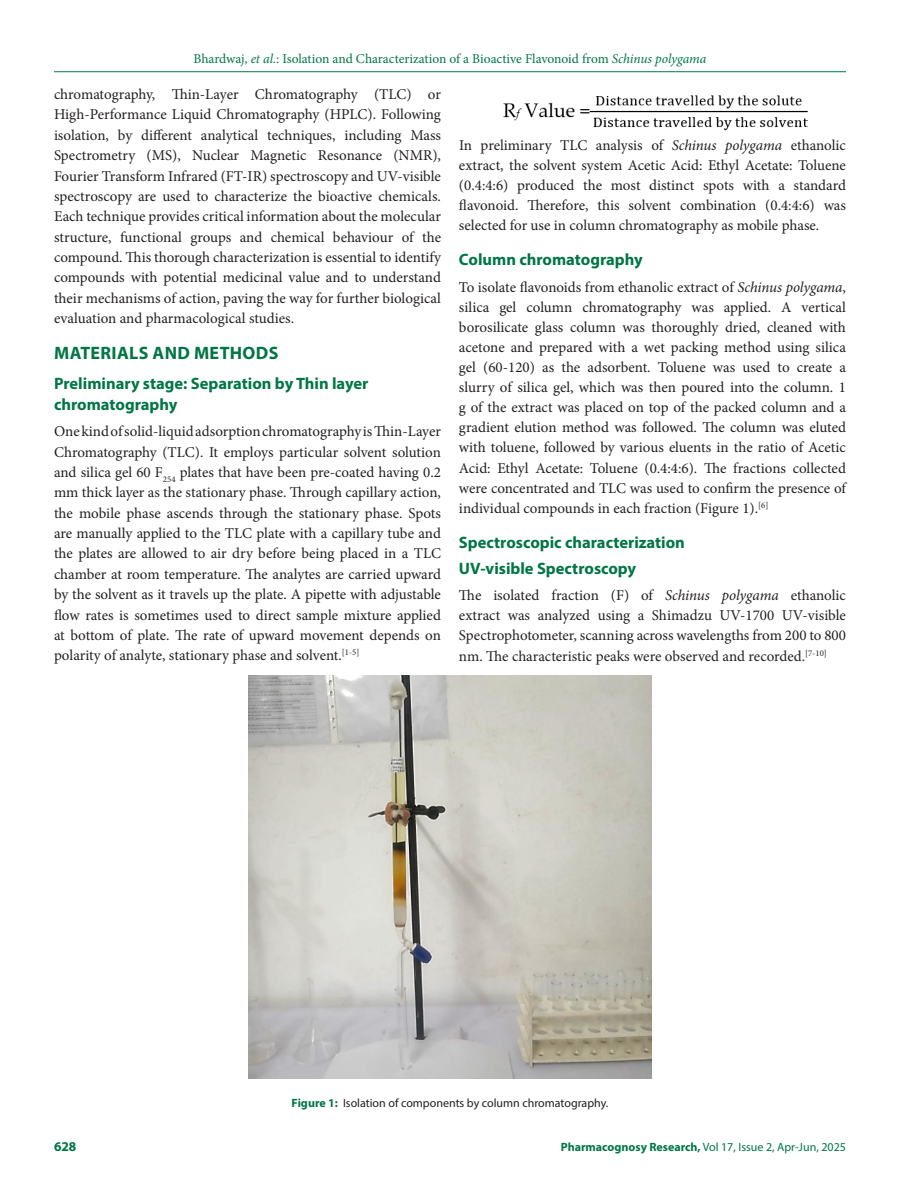
<style>
.page{position:relative;width:918px;height:1188px;background:#fff}
.page>*{position:absolute;margin:0;border:0;box-sizing:border-box;transform-origin:0 0}
.Heading_1{font:700 18px "Myriad Pro";letter-spacing:.02em;color:#007645}
.Heading_2_after_head{font:700 16.5px/20.4px "Myriad Pro";color:#007645}
.Heading_2{font:700 16.5px "Myriad Pro";color:#007645}
.Body_text__FO{font:15px/20.1px "Minion Pro";color:#231f20;text-align:justify}
.Body_text{font:15px/20.4px "Minion Pro";color:#231f20;text-align:justify}
.t1{font:13.5px "Minion Pro";letter-spacing:-.005em;color:#007645}
.t2{font:700 13.5px "Myriad Pro";color:#007645}
.FIG_Caption{font:12px "Myriad Pro";color:#231f20}
.t3{font:12px "Myriad Pro";color:#007645}
.s1{font-style:italic}
.s2{font-weight:700;color:#007645}
.s3{font-weight:700}
</style>
<div class="page">
<hr style="left:54px;top:71px;width:792px;height:1px;background:#007645">
<img style="left:503px;top:95px;width:305px;height:36px">
<img style="left:249px;top:676px;width:402px;height:402px">
<p class="t1" style="left:194px;top:50px;width:514px">Bhardwaj, <span class="s1">et al.</span>: Isolation and Characterization of a Bioactive Flavonoid from <span class="s1">Schinus polygama</span></p>
<p class="Body_text" style="left:54px;top:84px;width:389px">chromatography, Thin-Layer Chromatography (TLC) or High-Performance Liquid Chromatography (HPLC). Following isolation, by different analytical techniques, including Mass Spectrometry (MS), Nuclear Magnetic Resonance (NMR), Fourier Transform Infrared (FT-IR) spectroscopy and UV-visible spectroscopy are used to characterize the bioactive chemicals.<br>Each technique provides critical information about the molecular structure, functional groups and chemical behaviour of the compound. This thorough characterization is essential to identify compounds with potential medicinal value and to understand their mechanisms of action, paving the way for further biological evaluation and pharmacological studies.</p>
<p class="Heading_1" style="left:54px;top:341px;width:226px">MATERIALS AND METHODS</p>
<p class="Heading_2_after_head" style="left:54px;top:373px;width:316px">Preliminary stage: Separation by Thin layer chromatography</p>
<p class="Body_text__FO" style="left:54px;top:421px;width:389px">One kind of solid-liquid adsorption chromatography is Thin-Layer Chromatography (TLC). It employs particular solvent solution and silica gel 60 F<sub>254</sub> plates that have been pre-coated having 0.2 mm thick layer as the stationary phase. Through capillary action, the mobile phase ascends through the stationary phase. Spots are manually applied to the TLC plate with a capillary tube and the plates are allowed to air dry before being placed in a TLC chamber at room temperature. The analytes are carried upward by the solvent as it travels up the plate. A pipette with adjustable flow rates is sometimes used to direct sample mixture applied at bottom of plate. The rate of upward movement depends on polarity of analyte, stationary phase and solvent.<sup>[1-5]</sup></p>
<p class="Body_text" style="left:459px;top:135px;width:389px">In preliminary TLC analysis of <span class="s1">Schinus polygama</span> ethanolic extract, the solvent system Acetic Acid: Ethyl Acetate: Toluene (0.4:4:6) produced the most distinct spots with a standard flavonoid. Therefore, this solvent combination (0.4:4:6) was selected for use in column chromatography as mobile phase.</p>
<p class="Heading_2" style="left:459px;top:249px;width:185px">Column chromatography</p>
<p class="Body_text__FO" style="left:459px;top:277px;width:389px">To isolate flavonoids from ethanolic extract of <span class="s1">Schinus polygama</span>, silica gel column chromatography was applied. A vertical borosilicate glass column was thoroughly dried, cleaned with acetone and prepared with a wet packing method using silica gel (60-120) as the adsorbent. Toluene was used to create a slurry of silica gel, which was then poured into the column. 1 g of the extract was placed on top of the packed column and a gradient elution method was followed. The column was eluted with toluene, followed by various eluents in the ratio of Acetic Acid: Ethyl Acetate: Toluene (0.4:4:6). The fractions collected were concentrated and TLC was used to confirm the presence of individual compounds in each fraction (Figure 1).<sup>[6]</sup></p>
<p class="Heading_2" style="left:459px;top:532px;width:227px">Spectroscopic characterization</p>
<p class="Heading_2_after_head" style="left:459px;top:558px;width:179px">UV-visible Spectroscopy</p>
<p class="Body_text__FO" style="left:459px;top:585px;width:388px">The isolated fraction (F) of <span class="s1">Schinus polygama</span> ethanolic extract was analyzed using a Shimadzu UV-1700 UV-visible Spectrophotometer, scanning across wavelengths from 200 to 800 nm. The characteristic peaks were observed and recorded.<sup>[7-10]</sup></p>
<p class="FIG_Caption" style="left:292px;top:1096px;width:318px"><span class="s2">Figure 1:</span> Isolation of components by column chromatography.</p>
<p class="t2" style="left:54px;top:1137px;width:24px">628</p>
<p class="t3" style="left:561px;top:1139px;width:287px"><span class="s3">Pharmacognosy Research,</span> Vol 17, Issue 2, Apr-Jun, 2025</p>
</div>
